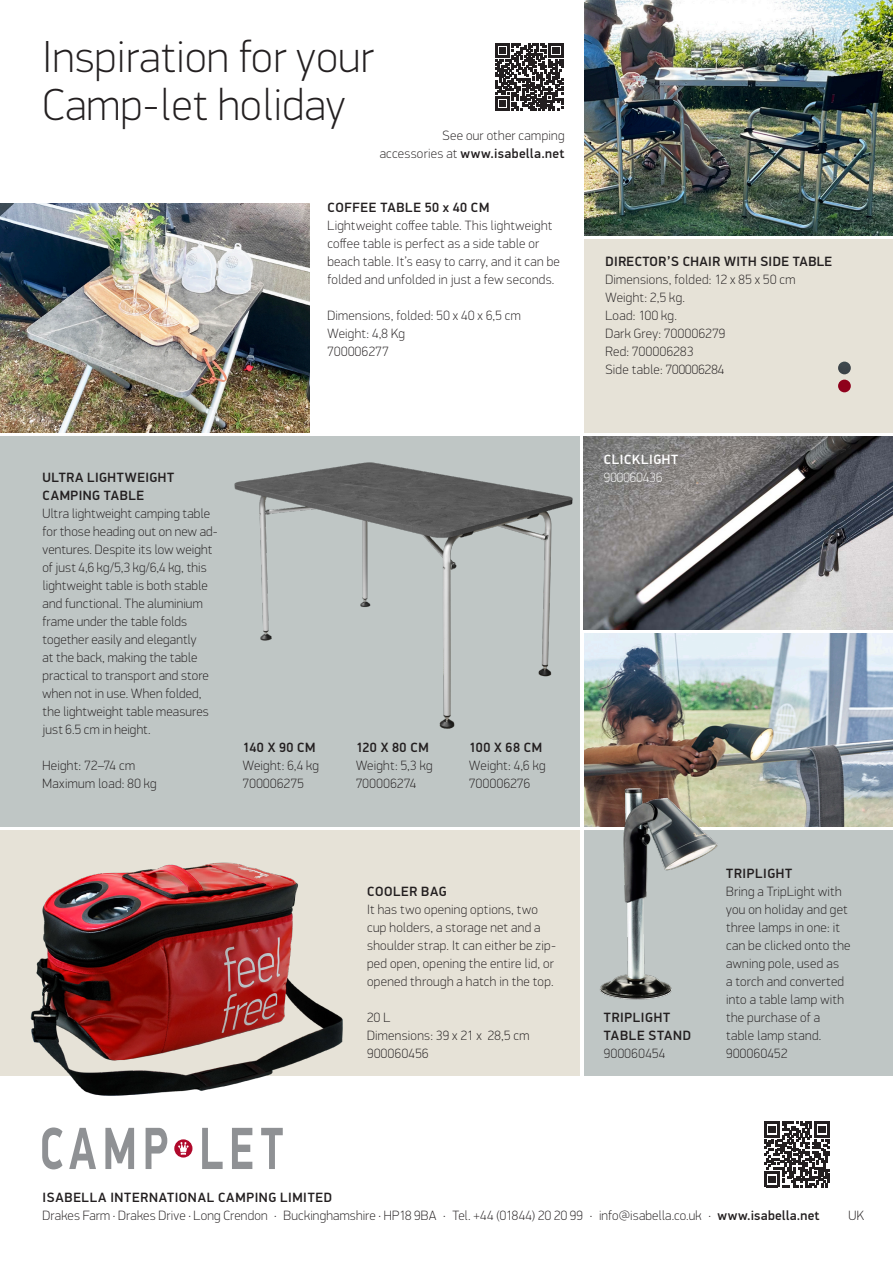
<style>
.page{position:relative;width:893px;height:1263px;background:#fff}
.page>*{position:absolute;margin:0;border:0;box-sizing:border-box;transform-origin:0 0}
.Tilbehør_overskrift{font:100 45px/48px "PF Din Display Pro";letter-spacing:.01em;color:#231f20}
.BRØDTEKST_Produkt{font:100 13.5px/18px "PF Din Display Pro";letter-spacing:.02em;color:#231f20}
.BRØDTEKST_Produkt-2{font:500 13.5px/18px "PF Din Display Pro";letter-spacing:.045em;color:#231f20}
.BRØDTEKST_Produkt-3{font:100 13.5px "PF Din Display Pro";letter-spacing:.04em;color:#231f20}
.BRØDTEKST_Produkt-4{font:500 13.5px "PF Din Display Pro";letter-spacing:.05em;color:#fff}
.BRØDTEKST_Produkt-5{font:100 13.5px "PF Din Display Pro";letter-spacing:.01em;color:#fff}
.s1{font-weight:500}
.s2{font-weight:100}
</style>
<div class="page">
<div style="left:0;top:436px;width:580px;height:391px;background:#bfc6c5"></div>
<div style="left:584px;top:239px;width:309px;height:193px;background:#e6e2d7"></div>
<img style="left:584px;top:0;width:309px;height:235px">
<svg style="left:838px;top:362px;width:13px;height:12px"></svg>
<svg style="left:838px;top:380px;width:13px;height:12px"></svg>
<img style="left:0;top:203px;width:309px;height:229px">
<img style="left:234px;top:450px;width:357px;height:279px">
<svg style="left:261px;top:1128px;width:22px;height:41px"></svg>
<svg style="left:202px;top:1128px;width:21px;height:41px"></svg>
<svg style="left:232px;top:1128px;width:20px;height:41px"></svg>
<svg style="left:146px;top:1128px;width:21px;height:41px"></svg>
<svg style="left:105px;top:1128px;width:29px;height:41px"></svg>
<svg style="left:69px;top:1128px;width:27px;height:41px"></svg>
<svg style="left:42px;top:1127px;width:21px;height:42px"></svg>
<svg style="left:174px;top:1139px;width:18px;height:18px"></svg>
<div style="left:584px;top:830px;width:309px;height:246px;background:#bfc6c5"></div>
<div style="left:0;top:830px;width:580px;height:246px;background:#e6e2d7"></div>
<img style="left:584px;top:634px;width:309px;height:193px">
<img style="left:590px;top:781px;width:136px;height:219px">
<img style="left:584px;top:436px;width:309px;height:193px">
<img style="left:30px;top:862px;width:313px;height:234px">
<svg style="left:495px;top:43px;width:68px;height:68px"></svg>
<svg style="left:764px;top:1121px;width:66px;height:66px"></svg>
<p class="Tilbehør_overskrift" style="left:43px;top:33px;width:333px">Inspiration for your<br>Camp-let holiday</p>
<p class="BRØDTEKST_Produkt" style="left:380px;top:127px;width:186px;text-align:right">See our other camping accessories at <span class="s1">www.isabella.net</span></p>
<p class="BRØDTEKST_Produkt-2" style="left:328px;top:199px;width:163px">COFFEE TABLE 50 x 40 CM</p>
<p class="BRØDTEKST_Produkt" style="left:327px;top:217px;width:234px">Lightweight coffee table. This lightweight coffee table is perfect as a side table or beach table. It’s easy to carry, and it can be folded and unfolded in just a few seconds.</p>
<p class="BRØDTEKST_Produkt" style="left:327px;top:307px;width:195px">Dimensions, folded: 50 x 40 x 6,5 cm</p>
<p class="BRØDTEKST_Produkt" style="left:327px;top:325px;width:79px">Weight: 4,8 Kg</p>
<p class="BRØDTEKST_Produkt-3" style="left:327px;top:344px;width:63px">700006277</p>
<p class="BRØDTEKST_Produkt-2" style="left:43px;top:469px;width:133px">ULTRA LIGHTWEIGHT<br>CAMPING TABLE</p>
<p class="BRØDTEKST_Produkt" style="left:43px;top:505px;width:177px">Ultra lightweight camping table for those heading out on new ad&shy;ventures. Despite its low weight of just 4,6 kg/5,3 kg/6,4 kg, this lightweight table is both stable and functional. The aluminium frame under the table folds together easily and elegantly<br>at the back, making the table practical to transport and store when not in use. When folded, the lightweight table measures just 6.5 cm in height.</p>
<p class="BRØDTEKST_Produkt" style="left:43px;top:757px;width:94px">Height: 72–74 cm</p>
<p class="BRØDTEKST_Produkt" style="left:43px;top:775px;width:116px">Maximum load: 80 kg</p>
<p class="BRØDTEKST_Produkt-2" style="left:243px;top:739px;width:74px">140 X 90 CM</p>
<p class="BRØDTEKST_Produkt" style="left:243px;top:757px;width:78px">Weight: 6,4 kg</p>
<p class="BRØDTEKST_Produkt-3" style="left:243px;top:776px;width:63px">700006275</p>
<p class="BRØDTEKST_Produkt-2" style="left:356px;top:739px;width:74px">120 X 80 CM</p>
<p class="BRØDTEKST_Produkt" style="left:356px;top:757px;width:78px">Weight: 5,3 kg</p>
<p class="BRØDTEKST_Produkt-3" style="left:356px;top:776px;width:62px">700006274</p>
<p class="BRØDTEKST_Produkt-2" style="left:469px;top:739px;width:74px">100 X 68 CM</p>
<p class="BRØDTEKST_Produkt" style="left:469px;top:757px;width:78px">Weight: 4,6 kg</p>
<p class="BRØDTEKST_Produkt-3" style="left:469px;top:776px;width:63px">700006276</p>
<p class="BRØDTEKST_Produkt-2" style="left:367px;top:883px;width:81px">COOLER BAG</p>
<p class="BRØDTEKST_Produkt" style="left:367px;top:901px;width:190px">It has two opening options, two cup holders, a storage net and a shoulder strap. It can either be zip&shy;ped open, opening the entire lid, or opened through a hatch in the top.</p>
<p class="BRØDTEKST_Produkt" style="left:367px;top:1009px;width:25px">20 L</p>
<p class="BRØDTEKST_Produkt" style="left:367px;top:1027px;width:164px">Dimensions: 39 x 21 x 28,5 cm</p>
<p class="BRØDTEKST_Produkt-3" style="left:367px;top:1046px;width:63px">900060456</p>
<p class="BRØDTEKST_Produkt-2" style="left:605px;top:253px;width:228px">DIRECTOR’S CHAIR WITH SIDE TABLE<br><span class="s2">Dimensions, folded: 12 x 85 x 50 cm</span></p>
<p class="BRØDTEKST_Produkt" style="left:605px;top:289px;width:81px">Weight: 2,5 kg.</p>
<p class="BRØDTEKST_Produkt" style="left:605px;top:307px;width:73px">Load: 100 kg.</p>
<p class="BRØDTEKST_Produkt" style="left:605px;top:325px;width:121px">Dark Grey: 700006279<br>Red: 700006283</p>
<p class="BRØDTEKST_Produkt" style="left:605px;top:361px;width:120px">Side table: 700006284</p>
<p class="BRØDTEKST_Produkt-4" style="left:604px;top:452px;width:76px">CLICKLIGHT</p>
<p class="BRØDTEKST_Produkt-5" style="left:604px;top:470px;width:60px">900060436</p>
<p class="BRØDTEKST_Produkt-2" style="left:604px;top:1009px;width:68px">TRIPLIGHT</p>
<p class="BRØDTEKST_Produkt-2" style="left:604px;top:1027px;width:89px">TABLE STAND</p>
<p class="BRØDTEKST_Produkt-3" style="left:604px;top:1046px;width:63px">900060454</p>
<p class="BRØDTEKST_Produkt-2" style="left:726px;top:865px;width:68px">TRIPLIGHT</p>
<p class="BRØDTEKST_Produkt" style="left:726px;top:883px;width:126px">Bring a TripLight with you on holiday and get three lamps in one: it can be clicked onto the awning pole, used as<br>a torch and converted into a table lamp with the purchase of a table lamp stand.</p>
<p class="BRØDTEKST_Produkt-3" style="left:726px;top:1046px;width:63px">900060452</p>
<p class="BRØDTEKST_Produkt-2" style="left:43px;top:1189px;width:291px">ISABELLA INTERNATIONAL CAMPING LIMITED</p>
<p class="BRØDTEKST_Produkt" style="left:43px;top:1207px;width:779px">Drakes Farm · Drakes Drive · Long Crendon · Buckinghamshire · HP18 9BA · Tel. +44 (01844) 20 20 99 · info@isabella.co.uk · <span class="s1">www.isabella.net</span></p>
<p class="BRØDTEKST_Produkt" style="left:848px;top:1207px;width:17px">UK</p>
</div>
